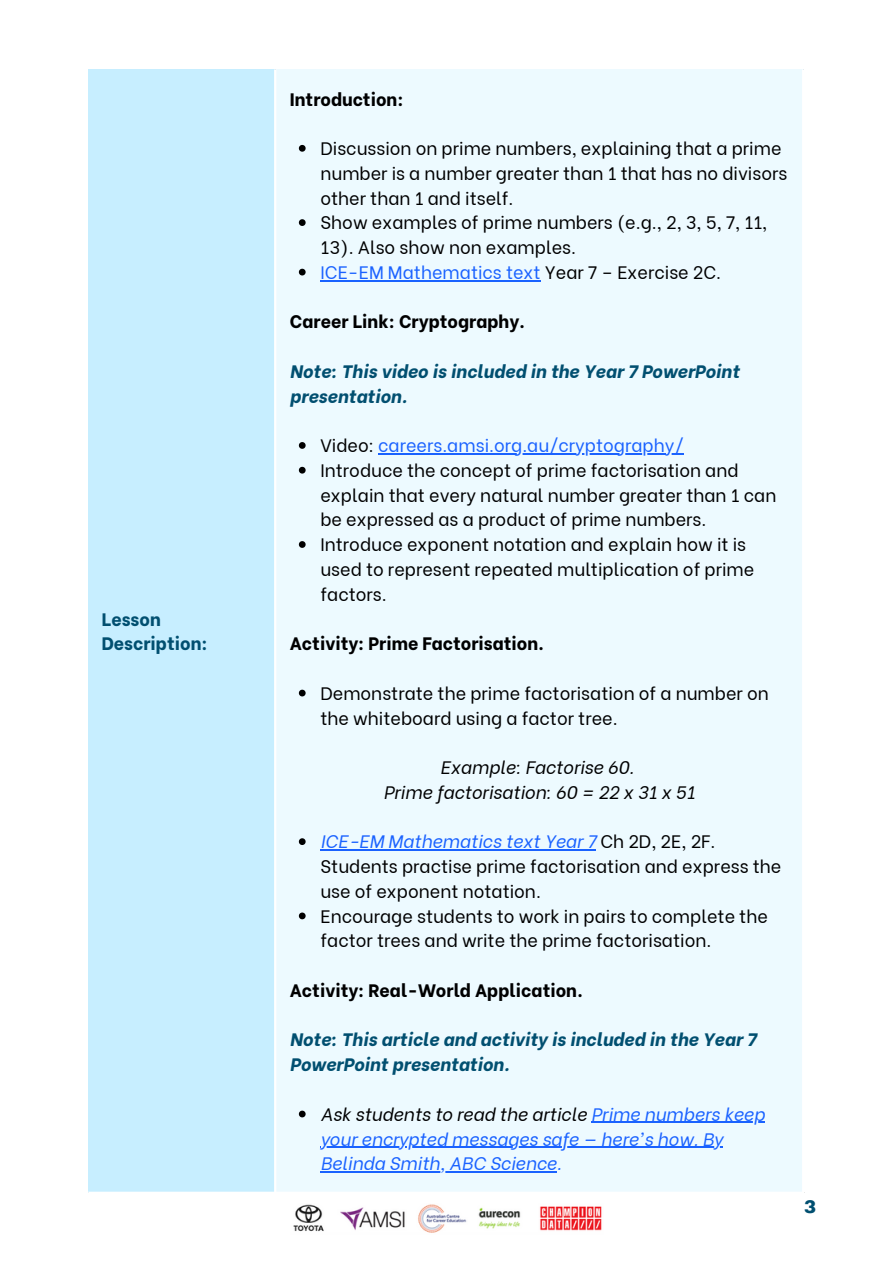
<style>
.page{position:relative;width:894px;height:1264px;background:#fff}
.page>*{position:absolute;margin:0;border:0;box-sizing:border-box;transform-origin:0 0}
.t1{font:18px/24.8px "Be Vietnam";color:#000}
.t2{font:italic 800 18px/24.8px "Be Vietnam";color:#014f70}
.t3{font:800 18px "Be Vietnam";color:#000}
.t4{font:italic 18px "Be Vietnam";color:#000}
.t5{font:18px "Be Vietnam";color:#1a62ff}
.t6{font:italic 18px/24.8px "Be Vietnam";color:#1a62ff}
.t7{font:800 18px/24.8px "Be Vietnam";color:#014f70}
.t8{font:900 18px "Archivo";color:#014f70}
.s1{color:#000}
.s2{font-style:italic;color:#1a62ff}
.s3{color:#1a62ff}
</style>
<div class="page">
<div style="left:88px;top:69px;width:187px;height:1124px;background:#c7eeff"></div>
<div style="left:275px;top:69px;width:528px;height:1124px;background:#edfaff"></div>
<svg style="left:299px;top:145px;width:6px;height:7px"></svg>
<svg style="left:299px;top:219px;width:6px;height:7px"></svg>
<svg style="left:299px;top:269px;width:6px;height:6px"></svg>
<hr style="left:320px;top:280px;width:220px;height:1px;background:#1a62ff">
<svg style="left:299px;top:442px;width:6px;height:7px"></svg>
<hr style="left:378px;top:453px;width:305px;height:1px;background:#1a62ff">
<svg style="left:299px;top:467px;width:6px;height:6px"></svg>
<svg style="left:299px;top:541px;width:6px;height:7px"></svg>
<svg style="left:299px;top:689px;width:6px;height:7px"></svg>
<svg style="left:299px;top:838px;width:6px;height:7px"></svg>
<hr style="left:320px;top:849px;width:276px;height:1px;background:#1a62ff">
<svg style="left:299px;top:912px;width:6px;height:7px"></svg>
<svg style="left:299px;top:1110px;width:6px;height:7px"></svg>
<hr style="left:591px;top:1121px;width:173px;height:1px;background:#1a62ff">
<hr style="left:320px;top:1146px;width:402px;height:1px;background:#1a62ff">
<hr style="left:320px;top:1171px;width:236px;height:1px;background:#1a62ff">
<hr style="left:274px;top:69px;width:2px;height:1122px;background:#fff">
<hr style="left:801px;top:69px;width:3px;height:1122px;background:#fff">
<hr style="left:88px;top:1191px;width:716px;height:2px;background:#fff">
<img style="left:293px;top:1204px;width:309px;height:29px">
<p class="t7" style="left:102px;top:604px;width:107px">Lesson<br>Description:</p>
<p class="t3" style="left:290px;top:84px;width:115px">Introduction:</p>
<p class="t1" style="left:320px;top:134px;width:468px">Discussion on prime numbers, explaining that a prime number is a number greater than 1 that has no divisors other than 1 and itself.</p>
<p class="t1" style="left:320px;top:208px;width:448px">Show examples of prime numbers (e.g., 2, 3, 5, 7, 11,<br>13). Also show non examples.</p>
<p class="t5" style="left:320px;top:257px;width:402px">ICE-EM Mathematics text <span class="s1">Year 7 – Exercise 2C.</span></p>
<p class="t3" style="left:290px;top:307px;width:237px">Career Link: Cryptography.</p>
<p class="t2" style="left:290px;top:357px;width:451px">Note: This video is included in the Year 7 PowerPoint presentation.</p>
<p class="t5" style="left:320px;top:430px;width:364px"><span class="s1">Video:</span> careers.amsi.org.au/cryptography/</p>
<p class="t1" style="left:320px;top:456px;width:419px">Introduce the concept of prime factorisation and</p>
<p class="t1" style="left:320px;top:481px;width:457px">explain that every natural number greater than 1 can be expressed as a product of prime numbers.<br>Introduce exponent notation and explain how it is</p>
<p class="t1" style="left:320px;top:555px;width:435px">used to represent repeated multiplication of prime factors.</p>
<p class="t3" style="left:290px;top:628px;width:256px">Activity: Prime Factorisation.</p>
<p class="t1" style="left:320px;top:679px;width:449px">Demonstrate the prime factorisation of a number on the whiteboard using a factor tree.</p>
<p class="t4" style="left:440px;top:752px;width:195px">Example: Factorise 60.</p>
<p class="t4" style="left:383px;top:777px;width:313px">Prime factorisation: 60 = 22 x 31 x 51</p>
<p class="t1" style="left:320px;top:827px;width:462px"><span class="s2">ICE-EM Mathematics text Year 7</span> Ch 2D, 2E, 2F.<br>Students practise prime factorisation and express the use of exponent notation.</p>
<p class="t1" style="left:320px;top:901px;width:449px">Encourage students to work in pairs to complete the factor trees and write the prime factorisation.</p>
<p class="t3" style="left:290px;top:975px;width:294px">Activity: Real-World Application.</p>
<p class="t2" style="left:290px;top:1025px;width:468px">Note: This article and activity is included in the Year 7<br>PowerPoint presentation.</p>
<p class="t4" style="left:320px;top:1099px;width:446px">Ask students to read the article <span class="s3">Prime numbers keep</span></p>
<p class="t6" style="left:320px;top:1124px;width:403px">your encrypted messages safe — here's how. By<br>Belinda Smith, ABC Science.</p>
<p class="t8" style="left:804px;top:1197px;width:14px">3</p>
</div>
